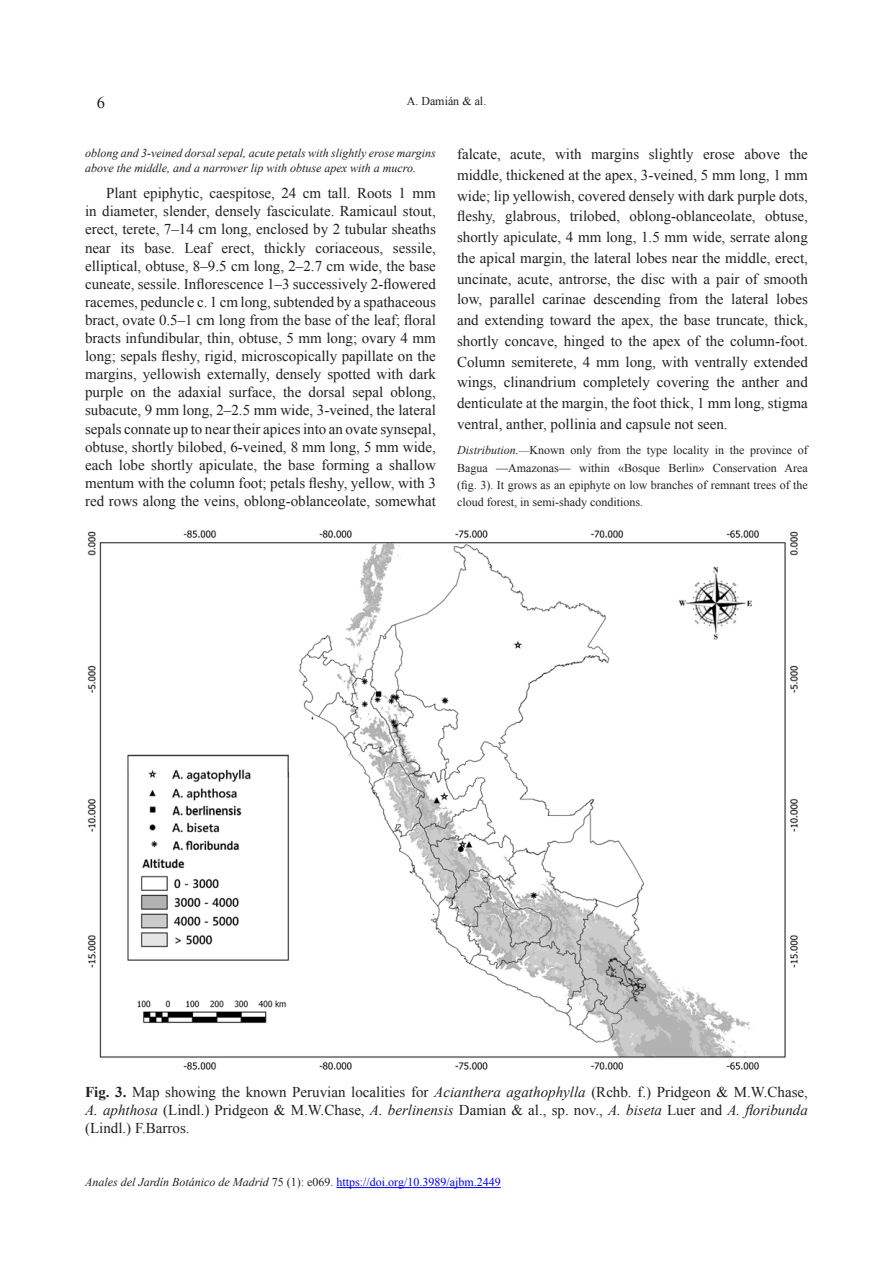
<style>
.page{position:relative;width:893px;height:1263px;background:#fff}
.page>*{position:absolute;margin:0;border:0;box-sizing:border-box;transform-origin:0 0}
.t1{font:16.5px "Times New Roman";color:#231f20}
.Parrafo_normal{font:15px/18.1px "Times New Roman";color:#231f20;text-align:justify}
.Titulo_articulo{font:15px/18px "Times New Roman";color:#231f20;text-align:justify}
.observaciones{font:12px/17.1px "Times New Roman";color:#231f20;text-align:justify}
.Parrafo_normal-2{font:italic 12px/14.5px "Times New Roman";color:#231f20}
.t2{font:12px "Times New Roman";color:#00f}
.s1{font-style:italic}
.s2{font-weight:700}
.s3{font-style:italic;color:#231f20}
.s4{color:#231f20}
</style>
<div class="page">
<hr style="left:337px;top:1187px;width:164px;height:1px;background:#00f">
<img style="left:87px;top:530px;width:711px;height:540px">
<p class="t1" style="left:97px;top:91px;width:10px">6</p>
<p class="observaciones" style="left:407px;top:92px;width:81px">A. Damián &amp; al.</p>
<p class="Parrafo_normal-2" style="left:85px;top:146px;width:352px">oblong and 3-veined dorsal sepal, acute petals with slightly erose margins above the middle, and a narrower lip with obtuse apex with a mucro.</p>
<p class="Parrafo_normal" style="left:85px;top:184px;width:352px;text-indent:21px">Plant epiphytic, caespitose, 24 cm tall. Roots 1 mm in diameter, slender, densely fasciculate. Ramicaul stout, erect, terete, 7–14 cm long, enclosed by 2 tubular sheaths near its base. Leaf erect, thickly coriaceous, sessile, elliptical, obtuse, 8–9.5 cm long, 2–2.7 cm wide, the base cuneate, sessile. Inflorescence 1–3 successively 2-flowered racemes, peduncle c. 1 cm long, subtended by a spathaceous bract, ovate 0.5–1 cm long from the base of the leaf; floral bracts infundibular, thin, obtuse, 5 mm long; ovary 4 mm long; sepals fleshy, rigid, microscopically papillate on the margins, yellowish externally, densely spotted with dark purple on the adaxial surface, the dorsal sepal oblong, subacute, 9 mm long, 2–2.5 mm wide, 3-veined, the lateral sepals connate up to near their apices into an ovate synsepal, obtuse, shortly bilobed, 6-veined, 8 mm long, 5 mm wide, each lobe shortly apiculate, the base forming a shallow mentum with the column foot; petals fleshy, yellow, with 3 red rows along the veins, oblong-oblanceolate, somewhat</p>
<p class="Parrafo_normal" style="left:457px;top:144px;width:352px;line-height:20.7px">falcate, acute, with margins slightly erose above the middle, thickened at the apex, 3-veined, 5 mm long, 1 mm wide; lip yellowish, covered densely with dark purple dots, fleshy, glabrous, trilobed, oblong-oblanceolate, obtuse, shortly apiculate, 4 mm long, 1.5 mm wide, serrate along the apical margin, the lateral lobes near the middle, erect, uncinate, acute, antrorse, the disc with a pair of smooth low, parallel carinae descending from the lateral lobes and extending toward the apex, the base truncate, thick, shortly concave, hinged to the apex of the column-foot.<br>Column semiterete, 4 mm long, with ventrally extended wings, clinandrium completely covering the anther and denticulate at the margin, the foot thick, 1 mm long, stigma ventral, anther, pollinia and capsule not seen.</p>
<p class="observaciones" style="left:457px;top:442px;width:352px"><span class="s1">Distribution.—</span>Known only from the type locality in the province of Bagua —Amazonas— within «Bosque Berlin» Conservation Area (fig. 3). It grows as an epiphyte on low branches of remnant trees of the cloud forest, in semi-shady conditions.</p>
<p class="Titulo_articulo" style="left:85px;top:1083px;width:724px"><span class="s2">Fig. 3.</span> Map showing the known Peruvian localities for <span class="s1">Acianthera agathophylla</span> (Rchb. f.) Pridgeon &amp; M.W.Chase, <span class="s1">A. aphthosa</span> (Lindl.) Pridgeon &amp; M.W.Chase, <span class="s1">A. berlinensis</span> Damian &amp; al., sp. nov., <span class="s1">A. biseta</span> Luer and <span class="s1">A. floribunda </span>(Lindl.) F.Barros.</p>
<p class="t2" style="left:85px;top:1174px;width:417px"><span class="s3">Anales del Jardín Botánico de Madrid</span> <span class="s4">75 (1): e069.</span> https://doi.org/10.3989/ajbm.2449</p>
</div>
